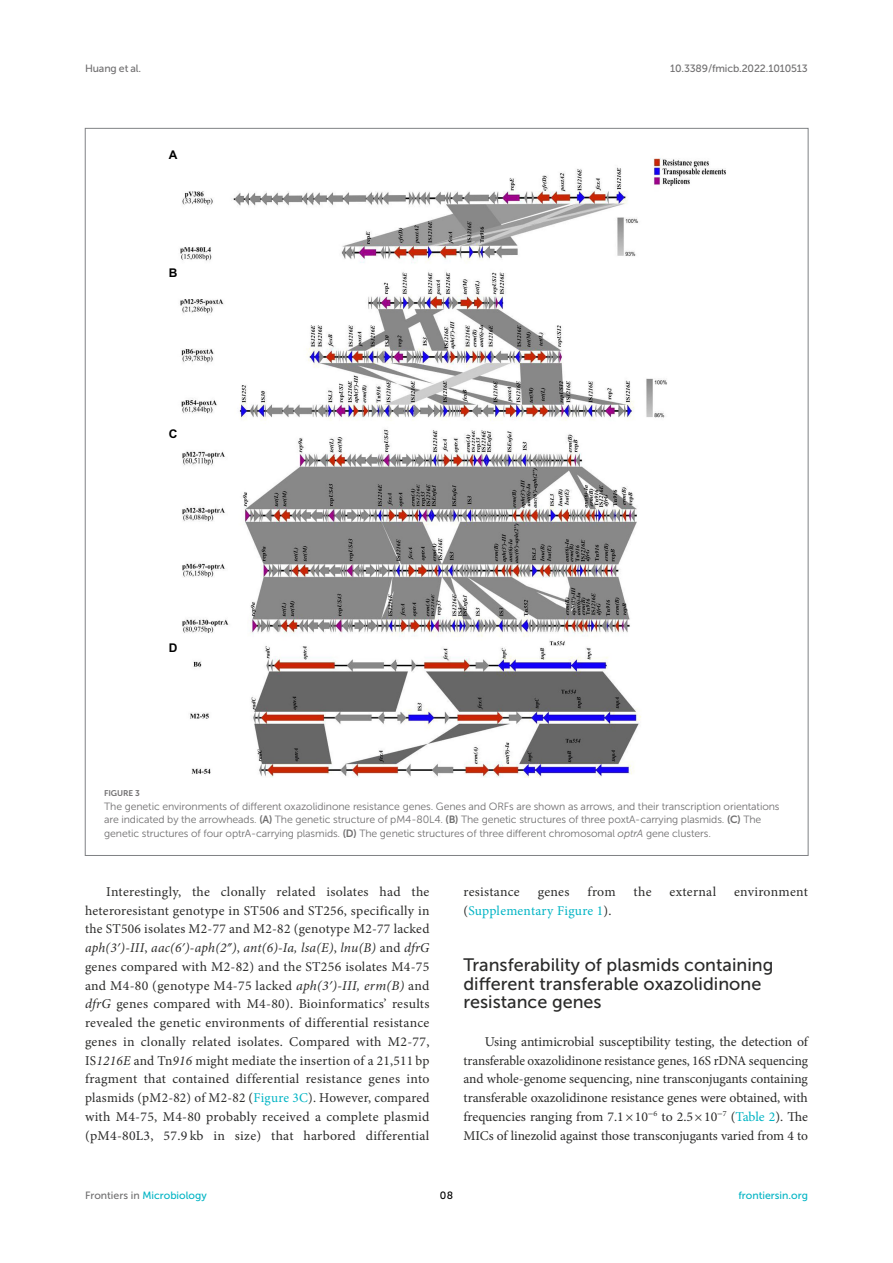
<style>
.page{position:relative;width:893px;height:1263px;background:#fff}
.page>*{position:absolute;margin:0;border:0;box-sizing:border-box;transform-origin:0 0}
.HEAD_2{font:18px/18.8px "Museo Sans 500";color:#2b2b2a}
.TEXT{font:13.5px/18.8px "Minion Pro";letter-spacing:.02em;color:#2b2b2a;text-align:justify}
.TEXT_FLUSH{font:13.5px/18.8px "Minion Pro";letter-spacing:-.005em;color:#2b2b2a;text-align:justify}
.TEXT-2{font:13.5px "Minion Pro";letter-spacing:.02em;color:#00b4c4}
.t1{font:700 12px "Arial";color:#000}
.FIG_LEG{font:10.5px/13.5px "Museo Sans 300";letter-spacing:-.01em;color:#706f70}
.t2{font:10.5px "Museo Sans 500";color:#00b4c4}
.t3{font:10.5px "Museo Sans 500";letter-spacing:-.015em;color:#706f70}
.t4{font:10.5px "Museo Sans 500";color:#000}
.FIG_HD{font:8.25px "Museo Sans 700";letter-spacing:-.01em;color:#706f70}
.s1{font-family:"Museo Sans 700"}
.s2{font-style:italic}
.s3{font-family:"Gentium Plus";font-style:italic}
.s4{color:#00b4c4}
.s5{color:#2b2b2a}
.s6{color:#706f70}
</style>
<div class="page">
<img style="left:180px;top:158px;width:546px;height:619px">
<p class="t3" style="left:85px;top:63px;width:58px">Huang et al.</p>
<p class="t3" style="left:670px;top:63px;width:139px">10.3389/fmicb.2022.1010513</p>
<p class="t1" style="left:169px;top:146px;width:10px">A</p>
<p class="t1" style="left:169px;top:265px;width:10px">B</p>
<p class="t1" style="left:169px;top:425px;width:10px">C</p>
<p class="t1" style="left:169px;top:640px;width:10px">D</p>
<p class="FIG_HD" style="left:104px;top:788px;width:37px">FIGURE 3</p>
<p class="FIG_LEG" style="left:104px;top:799px;width:677px">The genetic environments of different oxazolidinone resistance genes. Genes and ORFs are shown as arrows, and their transcription orientations are indicated by the arrowheads. <span class="s1">(A)</span> The genetic structure of pM4-80L4. <span class="s1">(B)</span> The genetic structures of three poxtA-carrying plasmids. <span class="s1">(C)</span> The genetic structures of four optrA-carrying plasmids. <span class="s1">(D)</span> The genetic structures of three different chromosomal <span class="s2">optrA</span> gene clusters.</p>
<p class="TEXT" style="left:85px;top:882px;width:346px;text-indent:21px">Interestingly, the clonally related isolates had the heteroresistant genotype in ST506 and ST256, specifically in the ST506 isolates M2-77 and M2-82 (genotype M2-77 lacked <span class="s2">aph(3</span><span class="s3">′</span><span class="s2">)-III</span>, <span class="s2">aac(6</span><span class="s3">′</span><span class="s2">)-aph(2</span><span class="s3">″</span><span class="s2">)</span>, <span class="s2">ant(6)-Ia, lsa(E)</span>, <span class="s2">lnu(B)</span> and <span class="s2">dfrG </span>genes compared with M2-82) and the ST256 isolates M4-75 and M4-80 (genotype M4-75 lacked <span class="s2">aph(3</span><span class="s3">′</span><span class="s2">)-III, erm(B)</span> and <span class="s2">dfrG</span> genes compared with M4-80). Bioinformatics’ results revealed the genetic environments of differential resistance genes in clonally related isolates. Compared with M2-77, IS<span class="s2">1216E</span> and Tn<span class="s2">916</span> might mediate the insertion of a 21,511 bp fragment that contained differential resistance genes into plasmids (pM2-82) of M2-82 (<span class="s4">Figure 3C</span>). However, compared with M4-75, M4-80 probably received a complete plasmid (pM4-80L3, 57.9 kb in size) that harbored differential</p>
<p class="TEXT" style="left:463px;top:882px;width:58px">resistance</p>
<p class="TEXT" style="left:538px;top:882px;width:33px">genes</p>
<p class="TEXT" style="left:587px;top:882px;width:30px">from</p>
<p class="TEXT" style="left:634px;top:882px;width:19px">the</p>
<p class="TEXT" style="left:670px;top:882px;width:48px">external</p>
<p class="TEXT" style="left:734px;top:882px;width:75px">environment</p>
<p class="TEXT-2" style="left:463px;top:901px;width:150px"><span class="s5">(</span>Supplementary Figure 1<span class="s5">).</span></p>
<p class="HEAD_2" style="left:463px;top:955px;width:311px">Transferability of plasmids containing different transferable oxazolidinone resistance genes</p>
<p class="TEXT_FLUSH" style="left:463px;top:1032px;width:346px;text-indent:21px">Using antimicrobial susceptibility testing, the detection of transferable oxazolidinone resistance genes, 16S rDNA sequencing and whole-genome sequencing, nine transconjugants containing transferable oxazolidinone resistance genes were obtained, with frequencies ranging from 7.1×10<sup>−</sup><sup>6</sup> to 2.5×10<sup>−</sup><sup>7</sup> (<span class="s4">Table 2</span>). The MICs of linezolid against those transconjugants varied from 4 to</p>
<p class="t2" style="left:85px;top:1190px;width:123px"><span class="s6">Frontiers in</span> Microbiology</p>
<p class="t4" style="left:440px;top:1190px;width:15px">08</p>
<p class="t2" style="left:738px;top:1190px;width:71px">frontiersin.org</p>
</div>
